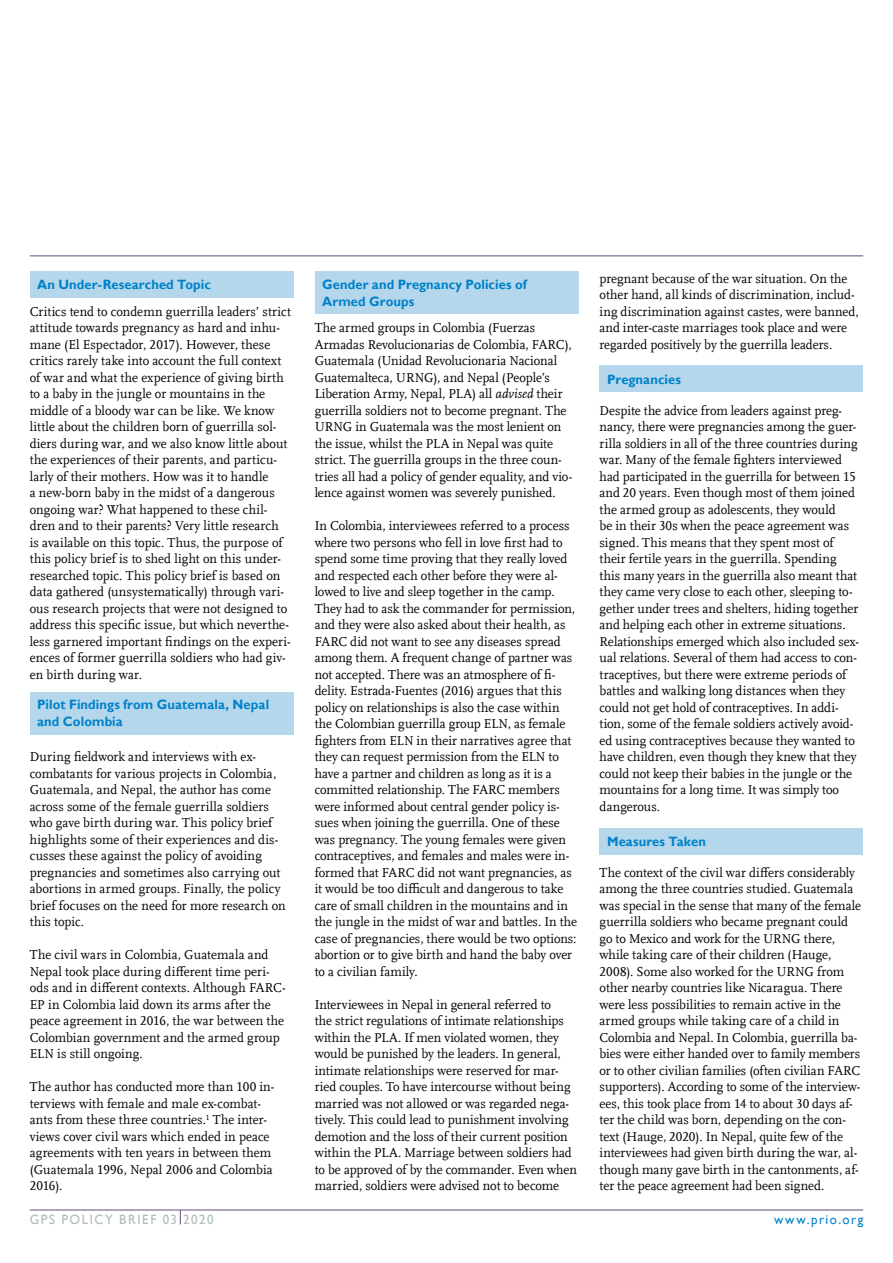
<style>
.page{position:relative;width:893px;height:1263px;background:#fff}
.page>*{position:absolute;margin:0;border:0;box-sizing:border-box;transform-origin:0 0}
.t1{font:13.5px/16.5px "Scala Offc Pro";color:#000;scale:.96 1}
.t2{font:700 13.5px/16.5px "Gill Sans";letter-spacing:.01em;color:#0081c9;scale:.96 1}
.t3{font:13.5px "Gill Sans";letter-spacing:.12em;color:#aebcba;scale:.96 1}
.t4{font:13.5px "Gill Sans";letter-spacing:.115em;color:#0081c9;scale:.96 1}
.s1{font-style:italic}
</style>
<div class="page">
<hr style="left:30px;top:255px;width:833px;height:1px;background:#614b78">
<hr style="left:30px;top:1209px;width:833px;height:1px;background:#614b78">
<div style="left:30px;top:271px;width:263px;height:27px;background:#b5d7eb"></div>
<div style="left:30px;top:692px;width:263px;height:42px;background:#b5d7eb"></div>
<div style="left:315px;top:271px;width:263px;height:43px;background:#b5d7eb"></div>
<div style="left:600px;top:366px;width:263px;height:26px;background:#b5d7eb"></div>
<div style="left:600px;top:828px;width:263px;height:26px;background:#b5d7eb"></div>
<svg style="left:180px;top:1210px;width:1px;height:14px"></svg>
<p class="t2" style="left:37px;top:277px;width:183px">An Under-Researched Topic</p>
<p class="t1" style="left:30px;top:303px;width:274px">Critics tend to condemn guerrilla leaders’ strict attitude towards pregnancy as hard and inhu&shy;mane (El Espectador, 2017). However, these critics rarely take into account the full context of war and what the experience of giving birth to a baby in the jungle or mountains in the middle of a bloody war can be like. We know little about the children born of guerrilla sol&shy;diers during war, and we also know little about the experiences of their parents, and particu&shy;larly of their mothers. How was it to handle<br>a new-born baby in the midst of a dangerous ongoing war? What happened to these chil&shy;dren and to their parents? Very little research is available on this topic. Thus, the purpose of this policy brief is to shed light on this under&shy;researched topic. This policy brief is based on data gathered (unsystematically) through vari&shy;ous research projects that were not designed to address this specific issue, but which neverthe&shy;less garnered important findings on the experi&shy;ences of former guerrilla soldiers who had giv&shy;en birth during war.</p>
<p class="t2" style="left:37px;top:697px;width:243px">Pilot Findings from Guatemala, Nepal and Colombia</p>
<p class="t1" style="left:30px;top:749px;width:268px">During fieldwork and interviews with ex&shy;combatants for various projects in Colombia, Guatemala, and Nepal, the author has come across some of the female guerrilla soldiers who gave birth during war. This policy brief highlights some of their experiences and dis&shy;cusses these against the policy of avoiding pregnancies and sometimes also carrying out abortions in armed groups. Finally, the policy brief focuses on the need for more research on this topic.</p>
<p class="t1" style="left:30px;top:946px;width:268px">The civil wars in Colombia, Guatemala and Nepal took place during different time peri&shy;ods and in different contexts. Although FARC-EP in Colombia laid down its arms after the peace agreement in 2016, the war between the Colombian government and the armed group ELN is still ongoing.</p>
<p class="t1" style="left:30px;top:1078px;width:256px">The author has conducted more than 100 in&shy;terviews with female and male ex-combat&shy;ants from these three countries.<sup>1</sup> The inter&shy;views cover civil wars which ended in peace agreements with ten years in between them (Guatemala 1996, Nepal 2006 and Colombia 2016).</p>
<p class="t3" style="left:30px;top:1212px;width:193px">GPS POLICY BRIEF 03 2020</p>
<p class="t2" style="left:322px;top:277px;width:215px">Gender and Pregnancy Policies of<br>Armed Groups</p>
<p class="t1" style="left:315px;top:320px;width:270px">The armed groups in Colombia (Fuerzas Armadas Revolucionarias de Colombia, FARC), Guatemala (Unidad Revolucionaria Nacional Guatemalteca, URNG), and Nepal (People’s Liberation Army, Nepal, PLA) all <span class="s1">advised</span> their guerrilla soldiers not to become pregnant. The URNG in Guatemala was the most lenient on the issue, whilst the PLA in Nepal was quite strict. The guerrilla groups in the three coun&shy;tries all had a policy of gender equality, and vio&shy;lence against women was severely punished.</p>
<p class="t1" style="left:315px;top:518px;width:275px">In Colombia, interviewees referred to a process where two persons who fell in love first had to spend some time proving that they really loved and respected each other before they were al&shy;lowed to live and sleep together in the camp.<br>They had to ask the commander for permission, and they were also asked about their health, as FARC did not want to see any diseases spread among them. A frequent change of partner was not accepted. There was an atmosphere of fi&shy;delity. Estrada-Fuentes (2016) argues that this policy on relationships is also the case within the Colombian guerrilla group ELN, as female fighters from ELN in their narratives agree that they can request permission from the ELN to have a partner and children as long as it is a committed relationship. The FARC members were informed about central gender policy is&shy;sues when joining the guerrilla. One of these was pregnancy. The young females were given contraceptives, and females and males were in&shy;formed that FARC did not want pregnancies, as it would be too difficult and dangerous to take care of small children in the mountains and in the jungle in the midst of war and battles. In the case of pregnancies, there would be two options: abortion or to give birth and hand the baby over to a civilian family.</p>
<p class="t1" style="left:315px;top:996px;width:275px">Interviewees in Nepal in general referred to<br>the strict regulations of intimate relationships within the PLA. If men violated women, they would be punished by the leaders. In general, intimate relationships were reserved for mar&shy;ried couples. To have intercourse without being married was not allowed or was regarded nega&shy;tively. This could lead to punishment involving demotion and the loss of their current position within the PLA. Marriage between soldiers had to be approved of by the commander. Even when married, soldiers were advised not to become</p>
<p class="t1" style="left:600px;top:270px;width:272px">pregnant because of the war situation. On the other hand, all kinds of discrimination, includ&shy;ing discrimination against castes, were banned, and inter-caste marriages took place and were regarded positively by the guerrilla leaders.</p>
<p class="t2" style="left:607px;top:371px;width:79px">Pregnancies</p>
<p class="t1" style="left:600px;top:402px;width:272px">Despite the advice from leaders against preg&shy;nancy, there were pregnancies among the guer&shy;rilla soldiers in all of the three countries during war. Many of the female fighters interviewed had participated in the guerrilla for between 15 and 20 years. Even though most of them joined the armed group as adolescents, they would<br>be in their 30s when the peace agreement was signed. This means that they spent most of their fertile years in the guerrilla. Spending this many years in the guerrilla also meant that they came very close to each other, sleeping to&shy;gether under trees and shelters, hiding together and helping each other in extreme situations.<br>Relationships emerged which also included sex&shy;ual relations. Several of them had access to con&shy;traceptives, but there were extreme periods of battles and walking long distances when they could not get hold of contraceptives. In addi&shy;tion, some of the female soldiers actively avoid&shy;ed using contraceptives because they wanted to have children, even though they knew that they could not keep their babies in the jungle or the mountains for a long time. It was simply too dangerous.</p>
<p class="t2" style="left:607px;top:833px;width:105px">Measures Taken</p>
<p class="t1" style="left:600px;top:864px;width:274px">The context of the civil war differs considerably among the three countries studied. Guatemala was special in the sense that many of the female guerrilla soldiers who became pregnant could go to Mexico and work for the URNG there, while taking care of their children (Hauge, 2008). Some also worked for the URNG from other nearby countries like Nicaragua. There were less possibilities to remain active in the armed groups while taking care of a child in Colombia and Nepal. In Colombia, guerrilla ba&shy;bies were either handed over to family members or to other civilian families (often civilian FARC supporters). According to some of the interview&shy;ees, this took place from 14 to about 30 days af&shy;ter the child was born, depending on the con&shy;text (Hauge, 2020). In Nepal, quite few of the interviewees had given birth during the war, al&shy;though many gave birth in the cantonments, af&shy;ter the peace agreement had been signed.</p>
<p class="t4" style="left:774px;top:1212px;width:94px">www.prio.org</p>
</div>
